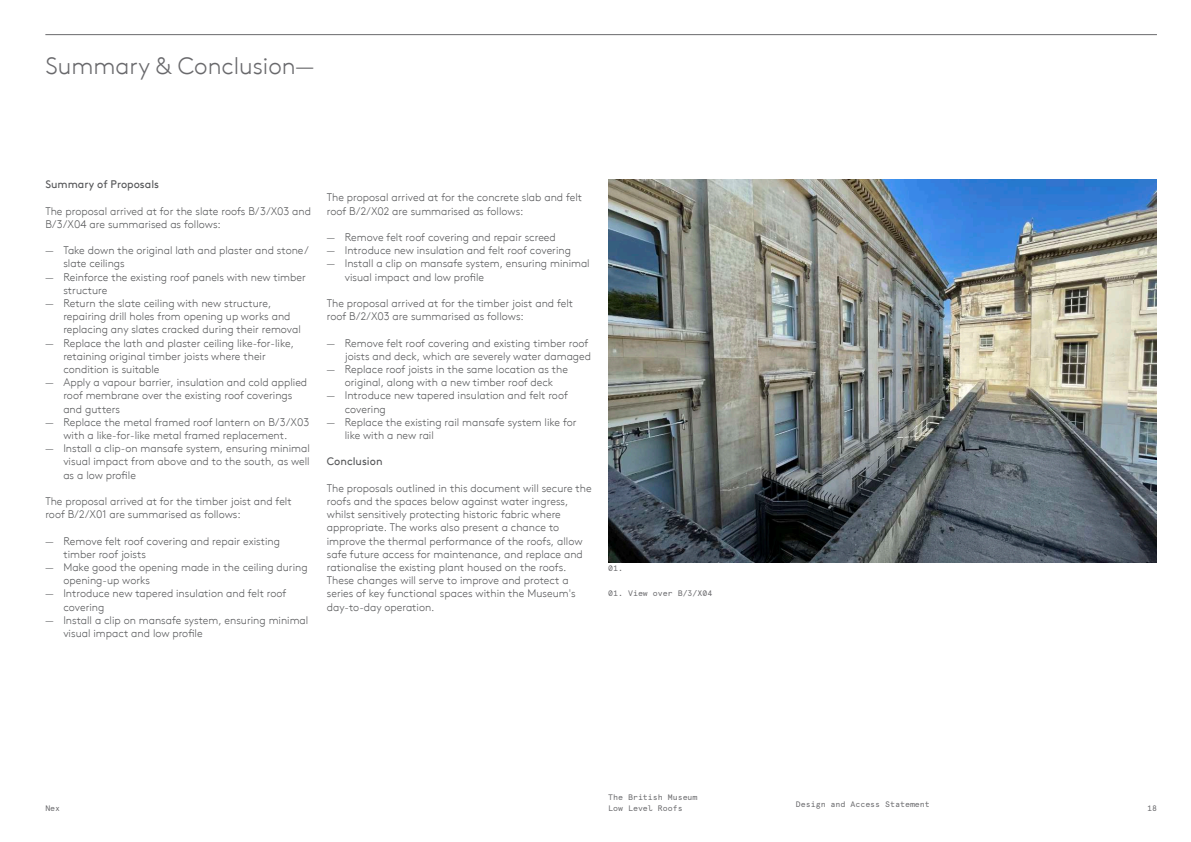
<style>
.page{position:relative;width:1191px;height:842px;background:#fff}
.page>*{position:absolute;margin:0;border:0;box-sizing:border-box;transform-origin:0 0}
.t1{font:300 24px "Brown TT";color:#69696c}
.t2{font:300 11px/13.2px "Brown TT";color:#57585a}
.t3{font:11px "Brown TT";color:#57585a}
.t4{font:8px "Apercu Mono";color:#69696c}
</style>
<div class="page">
<hr style="left:45px;top:34px;width:1112px;height:1px;background:#69696c">
<img style="left:608px;top:180px;width:549px;height:383px">
<h1 class="t1" style="left:45px;top:52px;width:270px">Summary &amp; Conclusion—</h1>
<p class="t3" style="left:45px;top:178px;width:115px">Summary of Proposals</p>
<p class="t2" style="left:45px;top:204px;width:267px">The proposal arrived at for the slate roofs B/3/X03 and<br>B/3/X04 are summarised as follows:</p>
<p class="t2" style="left:63px;top:244px;width:247px;text-indent:-18px">— Take down the original lath and plaster and stone/ slate ceilings</p>
<p class="t2" style="left:63px;top:270px;width:244px;text-indent:-18px">— Reinforce the existing roof panels with new timber structure</p>
<p class="t2" style="left:63px;top:297px;width:239px;text-indent:-18px">— Return the slate ceiling with new structure, repairing drill holes from opening up works and replacing any slates cracked during their removal</p>
<p class="t2" style="left:63px;top:336px;width:232px;text-indent:-18px">— Replace the lath and plaster ceiling like-for-like, retaining original timber joists where their condition is suitable</p>
<p class="t2" style="left:63px;top:376px;width:245px;text-indent:-18px">— Apply a vapour barrier, insulation and cold applied roof membrane over the existing roof coverings and gutters</p>
<p class="t2" style="left:45px;top:415px;width:265px;text-align:center">— Replace the metal framed roof lantern on B/3/X03 with a like-for-like metal framed replacement.</p>
<p class="t2" style="left:63px;top:442px;width:248px;text-align:justify;text-indent:-18px">— Install a clip-on mansafe system, ensuring minimal visual impact from above and to the south, as well as a low profile</p>
<p class="t2" style="left:45px;top:495px;width:248px">The proposal arrived at for the timber joist and felt roof B/2/X01 are summarised as follows:</p>
<p class="t2" style="left:63px;top:534px;width:218px;text-indent:-18px">— Remove felt roof covering and repair existing timber roof joists</p>
<p class="t2" style="left:63px;top:561px;width:246px;text-indent:-18px">— Make good the opening made in the ceiling during opening-up works</p>
<p class="t2" style="left:63px;top:587px;width:225px;text-indent:-18px">— Introduce new tapered insulation and felt roof covering</p>
<p class="t2" style="left:63px;top:613px;width:246px;text-indent:-18px">— Install a clip on mansafe system, ensuring minimal visual impact and low profile</p>
<p class="t2" style="left:327px;top:191px;width:257px">The proposal arrived at for the concrete slab and felt roof B/2/X02 are summarised as follows:</p>
<p class="t2" style="left:327px;top:231px;width:230px">— Remove felt roof covering and repair screed</p>
<p class="t2" style="left:327px;top:244px;width:246px">— Introduce new insulation and felt roof covering</p>
<p class="t2" style="left:345px;top:257px;width:246px;text-indent:-18px">— Install a clip on mansafe system, ensuring minimal visual impact and low profile</p>
<p class="t2" style="left:327px;top:297px;width:248px">The proposal arrived at for the timber joist and felt roof B/2/X03 are summarised as follows:</p>
<p class="t2" style="left:327px;top:336px;width:266px;text-align:right">— Remove felt roof covering and existing timber roof joists and deck, which are severely water damaged</p>
<p class="t2" style="left:327px;top:363px;width:243px;text-align:center">— Replace roof joists in the same location as the original, along with a new timber roof deck</p>
<p class="t2" style="left:345px;top:389px;width:225px;text-indent:-18px">— Introduce new tapered insulation and felt roof covering</p>
<p class="t2" style="left:345px;top:415px;width:233px;text-indent:-18px">— Replace the existing rail mansafe system like for like with a new rail</p>
<p class="t3" style="left:327px;top:455px;width:57px">Conclusion</p>
<p class="t2" style="left:327px;top:481px;width:266px">The proposals outlined in this document will secure the roofs and the spaces below against water ingress, whilst sensitively protecting historic fabric where appropriate. The works also present a chance to improve the thermal performance of the roofs, allow safe future access for maintenance, and replace and rationalise the existing plant housed on the roofs.<br>These changes will serve to improve and protect a series of key functional spaces within the Museum's day-to-day operation.</p>
<p class="t4" style="left:608px;top:564px;width:16px">01.</p>
<p class="t4" style="left:608px;top:588px;width:106px">01. View over B/3/X04</p>
<p class="t4" style="left:608px;top:792px;width:91px">The British Museum</p>
<p class="t4" style="left:45px;top:803px;width:16px">Nex</p>
<p class="t4" style="left:608px;top:803px;width:76px">Low Level Roofs</p>
<p class="t4" style="left:796px;top:799px;width:135px">Design and Access Statement</p>
<p class="t4" style="left:1147px;top:803px;width:11px">18</p>
</div>
